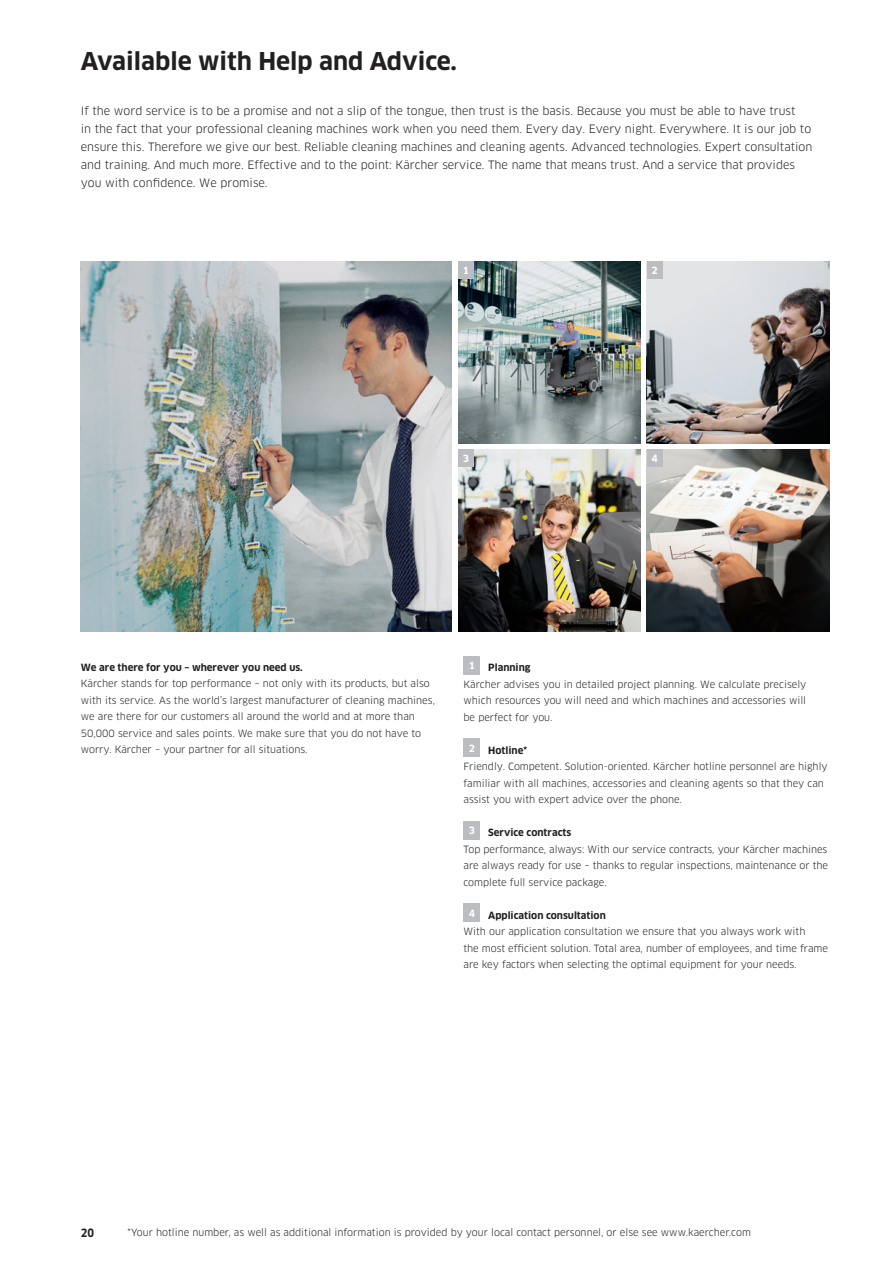
<style>
.page{position:relative;width:893px;height:1263px;background:#fff}
.page>*{position:absolute;margin:0;border:0;box-sizing:border-box;transform-origin:0 0}
.t1{font:700 24px "Clan Pro";color:#231f20}
.t2{font:11.25px/18px "Clan Pro";color:#231f20}
.t3{font:700 11.25px "Clan Pro Narr";color:#231f20}
.t4{font:9.75px/16.5px "Clan Pro";color:#231f20}
.t5{font:700 9.75px "Clan Pro";color:#231f20}
.t6{font:700 9.75px "Clan Pro";color:#fff}
</style>
<div class="page">
<img style="left:80px;top:261px;width:371px;height:370px">
<img style="left:458px;top:261px;width:182px;height:182px">
<div style="left:458px;top:261px;width:15px;height:18px;background:#bcbdc0"></div>
<img style="left:458px;top:450px;width:182px;height:181px">
<div style="left:458px;top:450px;width:15px;height:17px;background:#bcbdc0"></div>
<img style="left:647px;top:261px;width:182px;height:182px">
<div style="left:647px;top:261px;width:15px;height:18px;background:#bcbdc0"></div>
<img style="left:647px;top:450px;width:182px;height:181px">
<div style="left:647px;top:450px;width:15px;height:17px;background:#bcbdc0"></div>
<div style="left:463px;top:656px;width:17px;height:19px;background:#bcbdc0"></div>
<div style="left:463px;top:739px;width:17px;height:18px;background:#bcbdc0"></div>
<div style="left:463px;top:821px;width:17px;height:19px;background:#bcbdc0"></div>
<div style="left:463px;top:904px;width:17px;height:18px;background:#bcbdc0"></div>
<h1 class="t1" style="left:81px;top:47px;width:378px">Available with Help and Advice.</h1>
<p class="t2" style="left:81px;top:102px;width:733px">If the word service is to be a promise and not a slip of the tongue, then trust is the basis. Because you must be able to have trust<br>in the fact that your professional cleaning machines work when you need them. Every day. Every night. Everywhere. It is our job to ensure this. Therefore we give our best. Reliable cleaning machines and cleaning agents. Advanced technologies. Expert consultation and training. And much more. Effective and to the point: Kärcher service. The name that means trust. And a service that provides you with confidence. We promise.</p>
<p class="t6" style="left:463px;top:265px;width:8px">1</p>
<p class="t6" style="left:463px;top:453px;width:8px">3</p>
<p class="t6" style="left:651px;top:265px;width:8px">2</p>
<p class="t6" style="left:651px;top:453px;width:8px">4</p>
<p class="t5" style="left:81px;top:662px;width:224px">We are there for you – wherever you need us.</p>
<p class="t4" style="left:81px;top:676px;width:356px">Kärcher stands for top performance – not only with its products, but also with its service. As the world’s largest manufacturer of cleaning machines, we are there for our customers all around the world and at more than 50,000 service and sales points. We make sure that you do not have to worry. Kärcher – your partner for all situations.</p>
<p class="t6" style="left:469px;top:660px;width:8px">1</p>
<p class="t5" style="left:488px;top:662px;width:44px">Planning</p>
<p class="t4" style="left:463px;top:676px;width:344px;text-align:justify">Kärcher advises you in detailed project planning. We calculate precisely which resources you will need and which machines and accessories will be perfect for you.</p>
<p class="t6" style="left:469px;top:742px;width:8px">2</p>
<p class="t5" style="left:488px;top:744px;width:40px">Hotline*</p>
<p class="t4" style="left:463px;top:758px;width:366px">Friendly. Competent. Solution-oriented. Kärcher hotline personnel are highly familiar with all machines, accessories and cleaning agents so that they can assist you with expert advice over the phone.</p>
<p class="t6" style="left:469px;top:825px;width:8px">3</p>
<p class="t5" style="left:488px;top:827px;width:85px">Service contracts</p>
<p class="t4" style="left:463px;top:841px;width:366px;text-align:justify">Top performance, always: With our service contracts, your Kärcher machines are always ready for use – thanks to regular inspections, maintenance or the complete full service package.</p>
<p class="t6" style="left:469px;top:907px;width:8px">4</p>
<p class="t5" style="left:488px;top:909px;width:119px">Application consultation</p>
<p class="t4" style="left:463px;top:923px;width:366px">With our application consultation we ensure that you always work with<br>the most efficient solution. Total area, number of employees, and time frame are key factors when selecting the optimal equipment for your needs.</p>
<p class="t3" style="left:81px;top:1226px;width:15px">20</p>
<p class="t4" style="left:128px;top:1224px;width:625px">*Your hotline number, as well as additional information is provided by your local contact personnel, or else see www.kaercher.com</p>
</div>
